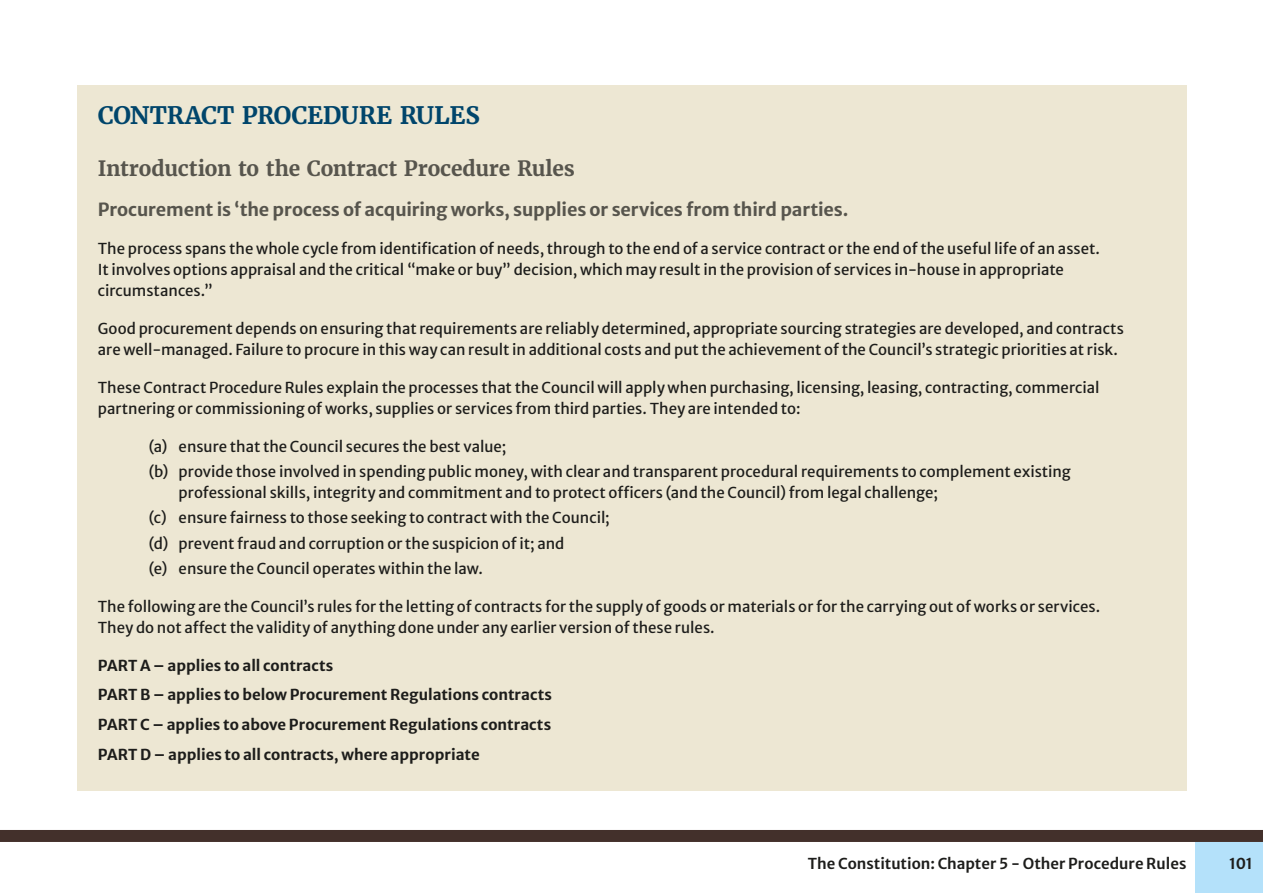
<style>
.page{position:relative;width:1263px;height:893px;background:#fff}
.page>*{position:absolute;margin:0;border:0;box-sizing:border-box;transform-origin:0 0}
.t1{font:700 24px "Merriweather";letter-spacing:-.015em;color:#00456b}
.t2{font:700 21px "Merriweather";letter-spacing:-.005em;color:#57554d}
.Leader{font:700 18px "Merriweather Sans";letter-spacing:-.01em;color:#57554d}
.t3{font:15px/21px "Merriweather Sans";color:#1d1d1b}
.t4{font:700 15px "Merriweather Sans";color:#1d1d1b}
.t5{font:600 15px "Merriweather Sans";color:#1d1d1b}
</style>
<div class="page">
<div style="left:0;top:830px;width:1263px;height:12px;background:#43302b"></div>
<div style="left:1195px;top:842px;width:68px;height:51px;background:#b4e1fa"></div>
<div style="left:77px;top:85px;width:1109px;height:706px;background:#ede7d3"></div>
<h2 class="t1" style="left:98px;top:100px;width:383px">CONTRACT PROCEDURE RULES</h2>
<h3 class="t2" style="left:98px;top:155px;width:478px">Introduction to the Contract Procedure Rules</h3>
<p class="Leader" style="left:98px;top:194px;width:752px">Procurement is ‘the process of acquiring works, supplies or services from third parties.</p>
<p class="t3" style="left:98px;top:236px;width:1004px">The process spans the whole cycle from identification of needs, through to the end of a service contract or the end of the useful life of an asset.<br>It involves options appraisal and the critical “make or buy” decision, which may result in the provision of services in-house in appropriate circumstances.”</p>
<p class="t3" style="left:98px;top:316px;width:1028px">Good procurement depends on ensuring that requirements are reliably determined, appropriate sourcing strategies are developed, and contracts are well-managed. Failure to procure in this way can result in additional costs and put the achievement of the Council’s strategic priorities at risk.</p>
<p class="t3" style="left:98px;top:375px;width:1003px">These Contract Procedure Rules explain the processes that the Council will apply when purchasing, licensing, leasing, contracting, commercial partnering or commissioning of works, supplies or services from third parties. They are intended to:</p>
<p class="t3" style="left:149px;top:434px;width:359px">(a) ensure that the Council secures the best value;</p>
<p class="t3" style="left:179px;top:460px;width:894px;text-indent:-30px">(b) provide those involved in spending public money, with clear and transparent procedural requirements to complement existing professional skills, integrity and commitment and to protect officers (and the Council) from legal challenge;</p>
<p class="t3" style="left:149px;top:506px;width:462px">(c) ensure fairness to those seeking to contract with the Council;</p>
<p class="t3" style="left:149px;top:531px;width:417px">(d) prevent fraud and corruption or the suspicion of it; and</p>
<p class="t3" style="left:149px;top:556px;width:336px">(e) ensure the Council operates within the law.</p>
<p class="t3" style="left:98px;top:594px;width:1004px">The following are the Council’s rules for the letting of contracts for the supply of goods or materials or for the carrying out of works or services.<br>They do not affect the validity of anything done under any earlier version of these rules.</p>
<p class="t4" style="left:98px;top:652px;width:237px">PART A – applies to all contracts</p>
<p class="t4" style="left:98px;top:682px;width:456px">PART B – applies to below Procurement Regulations contracts</p>
<p class="t4" style="left:98px;top:711px;width:455px">PART C – applies to above Procurement Regulations contracts</p>
<p class="t4" style="left:98px;top:741px;width:383px">PART D – applies to all contracts, where appropriate</p>
<p class="t5" style="left:808px;top:851px;width:380px">The Constitution: Chapter 5 - Other Procedure Rules</p>
<p class="t5" style="left:1229px;top:851px;width:25px">101</p>
</div>
